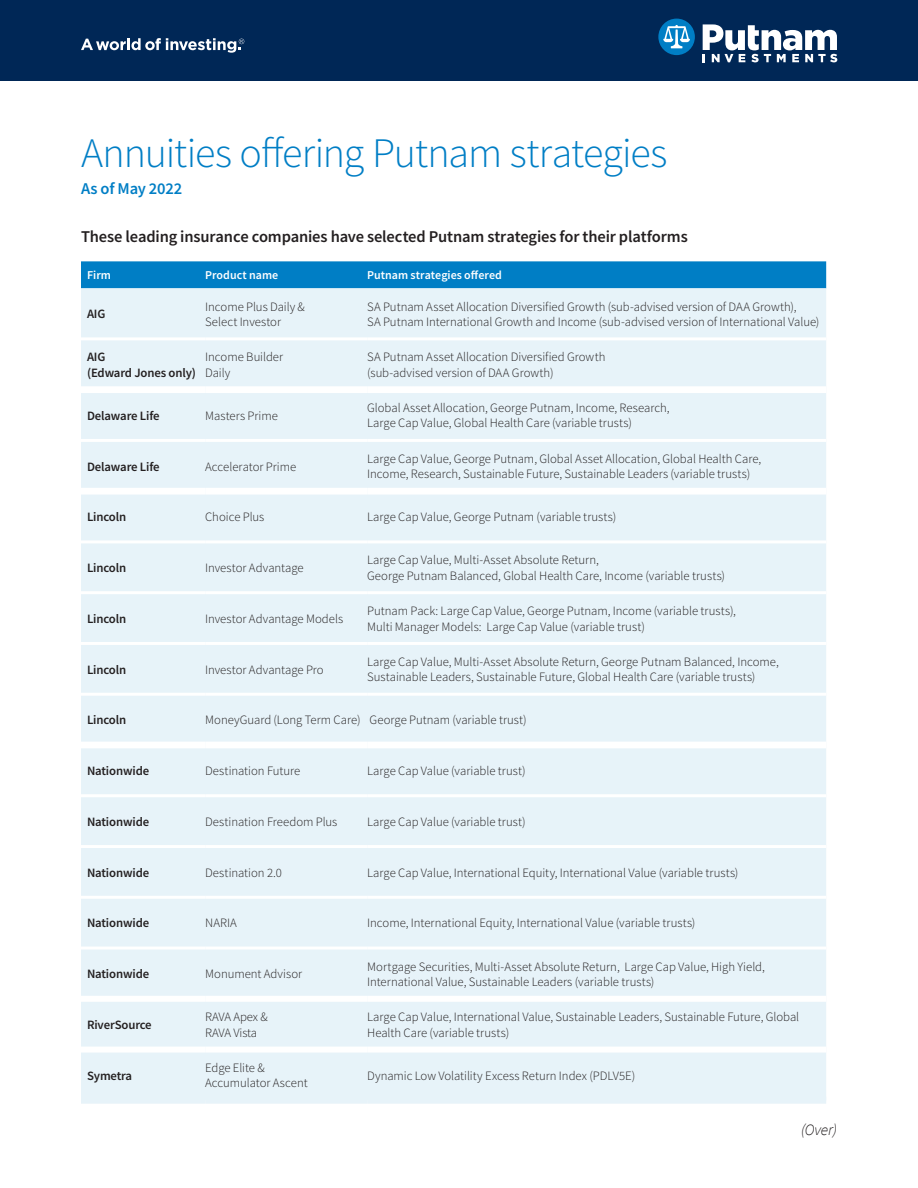
<style>
.page{position:relative;width:918px;height:1188px;background:#fff}
.page>*{position:absolute;margin:0;border:0;box-sizing:border-box;transform-origin:0 0}
.Headline{font:300 42px "Source Sans Pro";letter-spacing:-.025em;color:#007ec5}
.Chart_Head_1{font:600 16.5px "Source Sans Pro";letter-spacing:-.01em;color:#231f20}
.Chart_Head_1-2{font:600 16.5px "Source Sans Pro";letter-spacing:-.015em;color:#007ec5}
.Body{font:italic 300 15.75px "Source Sans Pro";color:#231f20}
.Table_text{font:300 12.75px/15.3px "Source Sans Pro";color:#231f20}
.Table_stub{font:600 12.75px/15.3px "Source Sans Pro";letter-spacing:-.01em;color:#231f20}
.Table_stub-2{font:300 12.75px/15.3px "Source Sans Pro";letter-spacing:-.01em;color:#231f20}
.Table_head{font:600 12px "Source Sans Pro";letter-spacing:.005em;color:#fff}
</style>
<div class="page">
<div style="left:81px;top:261px;width:745px;height:27px;background:#007ec5"></div>
<div style="left:81px;top:288px;width:745px;height:809px;background:#e7f3f9"></div>
<hr style="left:81px;top:337px;width:124px;height:3px;background:#fff">
<hr style="left:205px;top:337px;width:162px;height:3px;background:#fff">
<hr style="left:367px;top:337px;width:459px;height:3px;background:#fff">
<hr style="left:81px;top:439px;width:124px;height:3px;background:#fff">
<hr style="left:205px;top:439px;width:162px;height:3px;background:#fff">
<hr style="left:367px;top:439px;width:459px;height:3px;background:#fff">
<hr style="left:81px;top:540px;width:124px;height:3px;background:#fff">
<hr style="left:205px;top:540px;width:162px;height:3px;background:#fff">
<hr style="left:367px;top:540px;width:459px;height:3px;background:#fff">
<hr style="left:81px;top:591px;width:124px;height:3px;background:#fff">
<hr style="left:205px;top:591px;width:162px;height:3px;background:#fff">
<hr style="left:367px;top:591px;width:459px;height:3px;background:#fff">
<hr style="left:81px;top:642px;width:124px;height:3px;background:#fff">
<hr style="left:205px;top:642px;width:162px;height:3px;background:#fff">
<hr style="left:367px;top:642px;width:459px;height:3px;background:#fff">
<hr style="left:81px;top:693px;width:124px;height:3px;background:#fff">
<hr style="left:205px;top:693px;width:162px;height:3px;background:#fff">
<hr style="left:367px;top:693px;width:459px;height:3px;background:#fff">
<hr style="left:81px;top:794px;width:124px;height:3px;background:#fff">
<hr style="left:205px;top:794px;width:162px;height:3px;background:#fff">
<hr style="left:367px;top:794px;width:459px;height:3px;background:#fff">
<hr style="left:81px;top:845px;width:124px;height:3px;background:#fff">
<hr style="left:205px;top:845px;width:162px;height:3px;background:#fff">
<hr style="left:367px;top:845px;width:459px;height:3px;background:#fff">
<hr style="left:81px;top:896px;width:124px;height:3px;background:#fff">
<hr style="left:205px;top:896px;width:162px;height:3px;background:#fff">
<hr style="left:367px;top:896px;width:459px;height:3px;background:#fff">
<hr style="left:81px;top:947px;width:124px;height:3px;background:#fff">
<hr style="left:205px;top:947px;width:162px;height:3px;background:#fff">
<hr style="left:367px;top:947px;width:459px;height:3px;background:#fff">
<div style="left:81px;top:996px;width:124px;height:6px;background:#fff"></div>
<div style="left:205px;top:996px;width:162px;height:6px;background:#fff"></div>
<div style="left:367px;top:996px;width:459px;height:6px;background:#fff"></div>
<div style="left:81px;top:1047px;width:124px;height:6px;background:#fff"></div>
<div style="left:205px;top:1047px;width:162px;height:6px;background:#fff"></div>
<div style="left:367px;top:1047px;width:459px;height:6px;background:#fff"></div>
<div style="left:81px;top:386px;width:124px;height:7px;background:#fff"></div>
<div style="left:205px;top:386px;width:162px;height:7px;background:#fff"></div>
<div style="left:367px;top:386px;width:459px;height:7px;background:#fff"></div>
<div style="left:81px;top:488px;width:124px;height:7px;background:#fff"></div>
<div style="left:205px;top:488px;width:162px;height:7px;background:#fff"></div>
<div style="left:367px;top:488px;width:459px;height:7px;background:#fff"></div>
<div style="left:81px;top:742px;width:124px;height:6px;background:#fff"></div>
<div style="left:205px;top:742px;width:162px;height:6px;background:#fff"></div>
<div style="left:367px;top:742px;width:459px;height:6px;background:#fff"></div>
<div style="left:81px;top:1097px;width:124px;height:7px;background:#e7f3f9"></div>
<div style="left:205px;top:1097px;width:162px;height:7px;background:#e7f3f9"></div>
<div style="left:367px;top:1097px;width:459px;height:7px;background:#e7f3f9"></div>
<div style="left:0;top:0;width:918px;height:81px;background:#002756"></div>
<div style="left:658px;top:19px;width:37px;height:36px;background:#007ec5;border-radius:50%"></div>
<svg style="left:703px;top:24px;width:134px;height:38px"></svg>
<svg style="left:663px;top:25px;width:27px;height:23px"></svg>
<svg style="left:81px;top:38px;width:163px;height:15px"></svg>
<p class="Headline" style="left:81px;top:127px;width:588px">Annuities offering Putnam strategies</p>
<p class="Chart_Head_1-2" style="left:81px;top:177px;width:103px">As of May 2022</p>
<p class="Chart_Head_1" style="left:81px;top:226px;width:608px">These leading insurance companies have selected Putnam strategies for their platforms</p>
<p class="Table_head" style="left:87px;top:268px;width:26px">Firm</p>
<p class="Table_head" style="left:205px;top:268px;width:75px">Product name</p>
<p class="Table_head" style="left:367px;top:268px;width:136px">Putnam strategies offered</p>
<p class="Table_stub" style="left:87px;top:306px;width:20px">AIG</p>
<p class="Table_text" style="left:205px;top:299px;width:101px">Income Plus Daily &amp;<br>Select Investor</p>
<p class="Table_text" style="left:367px;top:299px;width:431px">SA Putnam Asset Allocation Diversified Growth (sub-advised version of DAA Growth),</p>
<p class="Table_text" style="left:367px;top:314px;width:454px">SA Putnam International Growth and Income (sub-advised version of International Value)</p>
<p class="Table_stub" style="left:87px;top:349px;width:111px">AIG<br>(Edward Jones only)</p>
<p class="Table_text" style="left:205px;top:350px;width:79px">Income Builder<br>Daily</p>
<p class="Table_text" style="left:367px;top:350px;width:240px">SA Putnam Asset Allocation Diversified Growth (sub-advised version of DAA Growth)</p>
<p class="Table_stub" style="left:87px;top:408px;width:74px">Delaware Life</p>
<p class="Table_text" style="left:205px;top:408px;width:74px">Masters Prime</p>
<p class="Table_text" style="left:367px;top:400px;width:304px">Global Asset Allocation, George Putnam, Income, Research,<br>Large Cap Value, Global Health Care (variable trusts)</p>
<p class="Table_stub" style="left:87px;top:459px;width:74px">Delaware Life</p>
<p class="Table_text" style="left:205px;top:459px;width:93px">Accelerator Prime</p>
<p class="Table_text" style="left:367px;top:451px;width:396px">Large Cap Value, George Putnam, Global Asset Allocation, Global Health Care,<br>Income, Research, Sustainable Future, Sustainable Leaders (variable trusts)</p>
<p class="Table_stub" style="left:87px;top:509px;width:41px">Lincoln</p>
<p class="Table_text" style="left:205px;top:509px;width:61px">Choice Plus</p>
<p class="Table_text" style="left:367px;top:509px;width:251px">Large Cap Value, George Putnam (variable trusts)</p>
<p class="Table_stub" style="left:87px;top:560px;width:41px">Lincoln</p>
<p class="Table_text" style="left:205px;top:560px;width:100px">Investor Advantage</p>
<p class="Table_text" style="left:367px;top:553px;width:359px">Large Cap Value, Multi-Asset Absolute Return,<br>George Putnam Balanced, Global Health Care, Income (variable trusts)</p>
<p class="Table_stub" style="left:87px;top:611px;width:41px">Lincoln</p>
<p class="Table_text" style="left:205px;top:611px;width:140px">Investor Advantage Models</p>
<p class="Table_text" style="left:367px;top:603px;width:370px">Putnam Pack: Large Cap Value, George Putnam, Income (variable trusts),<br>Multi Manager Models: Large Cap Value (variable trust)</p>
<p class="Table_stub" style="left:87px;top:662px;width:41px">Lincoln</p>
<p class="Table_text" style="left:205px;top:662px;width:120px">Investor Advantage Pro</p>
<p class="Table_text" style="left:367px;top:654px;width:413px">Large Cap Value, Multi-Asset Absolute Return, George Putnam Balanced, Income,<br>Sustainable Leaders, Sustainable Future, Global Health Care (variable trusts)</p>
<p class="Table_stub" style="left:87px;top:712px;width:41px">Lincoln</p>
<p class="Table_text" style="left:205px;top:713px;width:157px">MoneyGuard (Long Term Care)</p>
<p class="Table_text" style="left:370px;top:713px;width:159px">George Putnam (variable trust)</p>
<p class="Table_stub" style="left:87px;top:763px;width:64px">Nationwide</p>
<p class="Table_text" style="left:205px;top:763px;width:97px">Destination Future</p>
<p class="Table_text" style="left:367px;top:763px;width:160px">Large Cap Value (variable trust)</p>
<p class="Table_stub" style="left:87px;top:814px;width:64px">Nationwide</p>
<p class="Table_text" style="left:205px;top:814px;width:134px">Destination Freedom Plus</p>
<p class="Table_text" style="left:367px;top:814px;width:160px">Large Cap Value (variable trust)</p>
<p class="Table_stub" style="left:87px;top:865px;width:64px">Nationwide</p>
<p class="Table_text" style="left:205px;top:865px;width:78px">Destination 2.0</p>
<p class="Table_text" style="left:367px;top:865px;width:373px">Large Cap Value, International Equity, International Value (variable trusts)</p>
<p class="Table_stub" style="left:87px;top:915px;width:64px">Nationwide</p>
<p class="Table_text" style="left:205px;top:916px;width:33px">NARIA</p>
<p class="Table_text" style="left:367px;top:916px;width:330px">Income, International Equity, International Value (variable trusts)</p>
<p class="Table_stub" style="left:87px;top:966px;width:64px">Nationwide</p>
<p class="Table_text" style="left:205px;top:966px;width:99px">Monument Advisor</p>
<p class="Table_text" style="left:367px;top:959px;width:399px">Mortgage Securities, Multi-Asset Absolute Return, Large Cap Value, High Yield,<br>International Value, Sustainable Leaders (variable trusts)</p>
<p class="Table_stub" style="left:87px;top:1017px;width:66px">RiverSource</p>
<p class="Table_stub-2" style="left:205px;top:1009px;width:64px">RAVA Apex &amp;<br>RAVA Vista</p>
<p class="Table_text" style="left:367px;top:1009px;width:434px">Large Cap Value, International Value, Sustainable Leaders, Sustainable Future, Global<br>Health Care (variable trusts)</p>
<p class="Table_stub" style="left:87px;top:1068px;width:47px">Symetra</p>
<p class="Table_text" style="left:205px;top:1060px;width:104px">Edge Elite &amp;<br>Accumulator Ascent</p>
<p class="Table_text" style="left:367px;top:1068px;width:270px">Dynamic Low Volatility Excess Return Index (PDLV5E)</p>
<p class="Body" style="left:801px;top:1120px;width:37px">(Over)</p>
</div>
